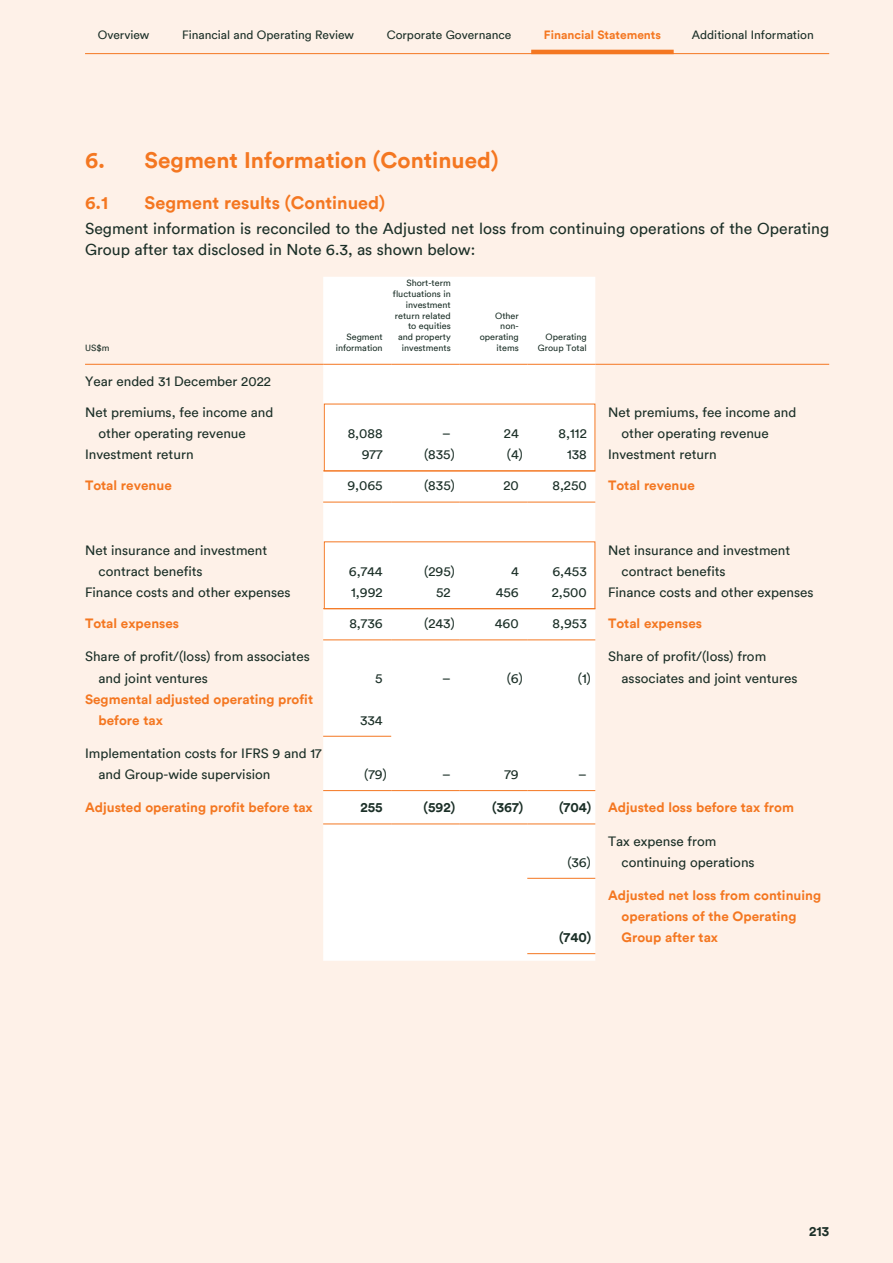
<style>
.page{position:relative;width:893px;height:1263px;background:#fef1e8}
.page>*{position:absolute;margin:0;border:0;box-sizing:border-box;transform-origin:0 0}
.t1{font:700 22.5px "FWD Circular TT";color:#f47721}
.t2{font:700 18px "FWD Circular TT";color:#f47721}
.t3{font:15.75px/21px "FWD Circular TT";color:#1b2f27}
.t4{font:13.5px/21px "FWD Circular TT";color:#1b2f27}
.t5{font:700 13.5px/21px "FWD Circular TT";color:#f47721}
.t6{font:700 13.5px "FWD Circular TT";color:#1b2f27}
.t7{font:12px "FWD Circular TT";color:#1b2f27}
.t8{font:700 12px "FWD Circular TT";color:#f47721}
.t9{font:9px/10.8px "FWD Circular TT";color:#1b2f27;text-align:right}
.s1{color:#1b2f27}
</style>
<div class="page">
<hr style="left:85px;top:53px;width:744px;height:1px;background:#f47721">
<hr style="left:531px;top:50px;width:143px;height:4px;background:#f47721">
<div style="left:323px;top:277px;width:272px;height:684px;background:#fff"></div>
<hr style="left:85px;top:364px;width:238px;height:1px;background:#f47721">
<hr style="left:323px;top:364px;width:68px;height:1px;background:#f47721">
<hr style="left:391px;top:364px;width:68px;height:1px;background:#f47721">
<hr style="left:459px;top:364px;width:68px;height:1px;background:#f47721">
<hr style="left:527px;top:364px;width:68px;height:1px;background:#f47721">
<hr style="left:595px;top:364px;width:234px;height:1px;background:#f47721">
<hr style="left:323px;top:470px;width:272px;height:1px;background:#f47721">
<div style="left:324px;top:404px;width:271px;height:67px;border:1px solid #f47721"></div>
<hr style="left:323px;top:502px;width:68px;height:1px;background:#f47721">
<hr style="left:391px;top:502px;width:68px;height:1px;background:#f47721">
<hr style="left:459px;top:502px;width:68px;height:1px;background:#f47721">
<hr style="left:527px;top:502px;width:68px;height:1px;background:#f47721">
<hr style="left:323px;top:608px;width:272px;height:1px;background:#f47721">
<div style="left:324px;top:541px;width:271px;height:68px;border:1px solid #f47721"></div>
<hr style="left:323px;top:639px;width:68px;height:1px;background:#f47721">
<hr style="left:391px;top:639px;width:68px;height:1px;background:#f47721">
<hr style="left:459px;top:639px;width:68px;height:1px;background:#f47721">
<hr style="left:527px;top:639px;width:68px;height:1px;background:#f47721">
<hr style="left:323px;top:736px;width:68px;height:1px;background:#f47721">
<hr style="left:323px;top:790px;width:68px;height:1px;background:#f47721">
<hr style="left:391px;top:790px;width:68px;height:1px;background:#f47721">
<hr style="left:459px;top:790px;width:68px;height:1px;background:#f47721">
<hr style="left:527px;top:790px;width:68px;height:1px;background:#f47721">
<hr style="left:323px;top:823px;width:68px;height:1px;background:#f47721">
<hr style="left:391px;top:823px;width:68px;height:1px;background:#f47721">
<hr style="left:459px;top:823px;width:68px;height:1px;background:#f47721">
<hr style="left:527px;top:823px;width:68px;height:1px;background:#f47721">
<hr style="left:527px;top:878px;width:68px;height:1px;background:#f47721">
<hr style="left:527px;top:953px;width:68px;height:1px;background:#f47721">
<p class="t7" style="left:98px;top:27px;width:53px">Overview</p>
<p class="t7" style="left:182px;top:27px;width:174px">Financial and Operating Review</p>
<p class="t7" style="left:387px;top:27px;width:126px">Corporate Governance</p>
<p class="t8" style="left:544px;top:27px;width:119px">Financial Statements</p>
<p class="t7" style="left:692px;top:27px;width:123px">Additional Information</p>
<h1 class="t1" style="left:85px;top:145px;width:415px">6. Segment Information (Continued)</h1>
<h2 class="t2" style="left:85px;top:190px;width:25px">6.1</h2>
<h2 class="t2" style="left:145px;top:190px;width:242px">Segment results (Continued)</h2>
<p class="t3" style="left:85px;top:218px;width:746px">Segment information is reconciled to the Adjusted net loss from continuing operations of the Operating<br>Group after tax disclosed in Note 6.3, as shown below:</p>
<p class="t9" style="left:85px;top:342px;width:26px">US$m</p>
<p class="t9" style="left:336px;top:331px;width:48px">Segment information</p>
<p class="t9" style="left:393px;top:277px;width:59px">Short-term fluctuations in investment return related to equities and property investments</p>
<p class="t9" style="left:480px;top:310px;width:41px">Other non&shy;operating items</p>
<p class="t9" style="left:538px;top:331px;width:50px">Operating<br>Group Total</p>
<p class="t4" style="left:85px;top:370px;width:187px">Year ended 31 December 2022</p>
<p class="t4" style="left:99px;top:401px;width:176px;text-indent:-14px">Net premiums, fee income and other operating revenue</p>
<p class="t4" style="left:348px;top:422px;width:36px">8,088</p>
<p class="t4" style="left:442px;top:422px;width:10px">–</p>
<p class="t4" style="left:504px;top:422px;width:16px">24</p>
<p class="t4" style="left:559px;top:422px;width:30px">8,112</p>
<p class="t4" style="left:622px;top:401px;width:176px;text-indent:-14px">Net premiums, fee income and other operating revenue</p>
<p class="t4" style="left:85px;top:443px;width:110px">Investment return</p>
<p class="t4" style="left:362px;top:443px;width:22px">977</p>
<p class="t4" style="left:424px;top:443px;width:32px">(835)</p>
<p class="t4" style="left:507px;top:443px;width:17px">(4)</p>
<p class="t4" style="left:567px;top:443px;width:21px">138</p>
<p class="t4" style="left:608px;top:443px;width:110px">Investment return</p>
<p class="t5" style="left:85px;top:474px;width:88px">Total revenue</p>
<p class="t4" style="left:347px;top:474px;width:37px">9,065</p>
<p class="t4" style="left:424px;top:474px;width:32px">(835)</p>
<p class="t4" style="left:503px;top:474px;width:17px">20</p>
<p class="t4" style="left:552px;top:474px;width:36px">8,250</p>
<p class="t5" style="left:608px;top:474px;width:88px">Total revenue</p>
<p class="t4" style="left:99px;top:539px;width:170px;text-indent:-14px">Net insurance and investment contract benefits</p>
<p class="t4" style="left:349px;top:560px;width:35px">6,744</p>
<p class="t4" style="left:424px;top:560px;width:32px">(295)</p>
<p class="t4" style="left:511px;top:560px;width:9px">4</p>
<p class="t4" style="left:552px;top:560px;width:36px">6,453</p>
<p class="t4" style="left:622px;top:539px;width:170px;text-indent:-14px">Net insurance and investment contract benefits</p>
<p class="t4" style="left:85px;top:581px;width:207px">Finance costs and other expenses</p>
<p class="t4" style="left:351px;top:581px;width:33px">1,992</p>
<p class="t4" style="left:436px;top:581px;width:16px">52</p>
<p class="t4" style="left:496px;top:581px;width:24px">456</p>
<p class="t4" style="left:552px;top:581px;width:37px">2,500</p>
<p class="t4" style="left:608px;top:581px;width:207px">Finance costs and other expenses</p>
<p class="t5" style="left:85px;top:612px;width:96px">Total expenses</p>
<p class="t4" style="left:349px;top:612px;width:35px">8,736</p>
<p class="t4" style="left:424px;top:612px;width:32px">(243)</p>
<p class="t4" style="left:495px;top:612px;width:25px">460</p>
<p class="t4" style="left:553px;top:612px;width:36px">8,953</p>
<p class="t5" style="left:608px;top:612px;width:96px">Total expenses</p>
<p class="t4" style="left:99px;top:646px;width:213px;text-indent:-14px">Share of profit/(loss) from associates and joint ventures</p>
<p class="t4" style="left:622px;top:646px;width:177px;text-indent:-14px">Share of profit/(loss) from associates and joint ventures</p>
<p class="t4" style="left:375px;top:667px;width:9px">5</p>
<p class="t4" style="left:442px;top:667px;width:10px">–</p>
<p class="t4" style="left:507px;top:667px;width:17px">(6)</p>
<p class="t4" style="left:578px;top:667px;width:14px">(1)</p>
<p class="t5" style="left:99px;top:688px;width:216px;text-indent:-13px">Segmental adjusted operating profit before tax</p>
<p class="t4" style="left:99px;top:742px;width:225px;text-indent:-14px">Implementation costs for IFRS 9 and 17 and Group-wide supervision</p>
<p class="t4" style="left:360px;top:709px;width:24px">334</p>
<p class="t4" style="left:364px;top:763px;width:24px">(79)</p>
<p class="t4" style="left:442px;top:763px;width:10px">–</p>
<p class="t4" style="left:504px;top:763px;width:16px">79</p>
<p class="t4" style="left:578px;top:763px;width:10px">–</p>
<p class="t5" style="left:85px;top:796px;width:229px">Adjusted operating profit before tax</p>
<p class="t6" style="left:360px;top:798px;width:24px">255</p>
<p class="t6" style="left:424px;top:798px;width:33px">(592)</p>
<p class="t6" style="left:492px;top:798px;width:32px">(367)</p>
<p class="t5" style="left:559px;top:796px;width:236px"><span class="s1">(704)</span> Adjusted loss before tax from</p>
<p class="t4" style="left:567px;top:851px;width:25px">(36)</p>
<p class="t6" style="left:559px;top:928px;width:34px">(740)</p>
<p class="t4" style="left:622px;top:830px;width:135px;text-indent:-14px">Tax expense from continuing operations</p>
<p class="t5" style="left:622px;top:884px;width:201px;text-indent:-14px">Adjusted net loss from continuing operations of the Operating<br>Group after tax</p>
<p class="t6" style="left:809px;top:1222px;width:22px">213</p>
</div>
